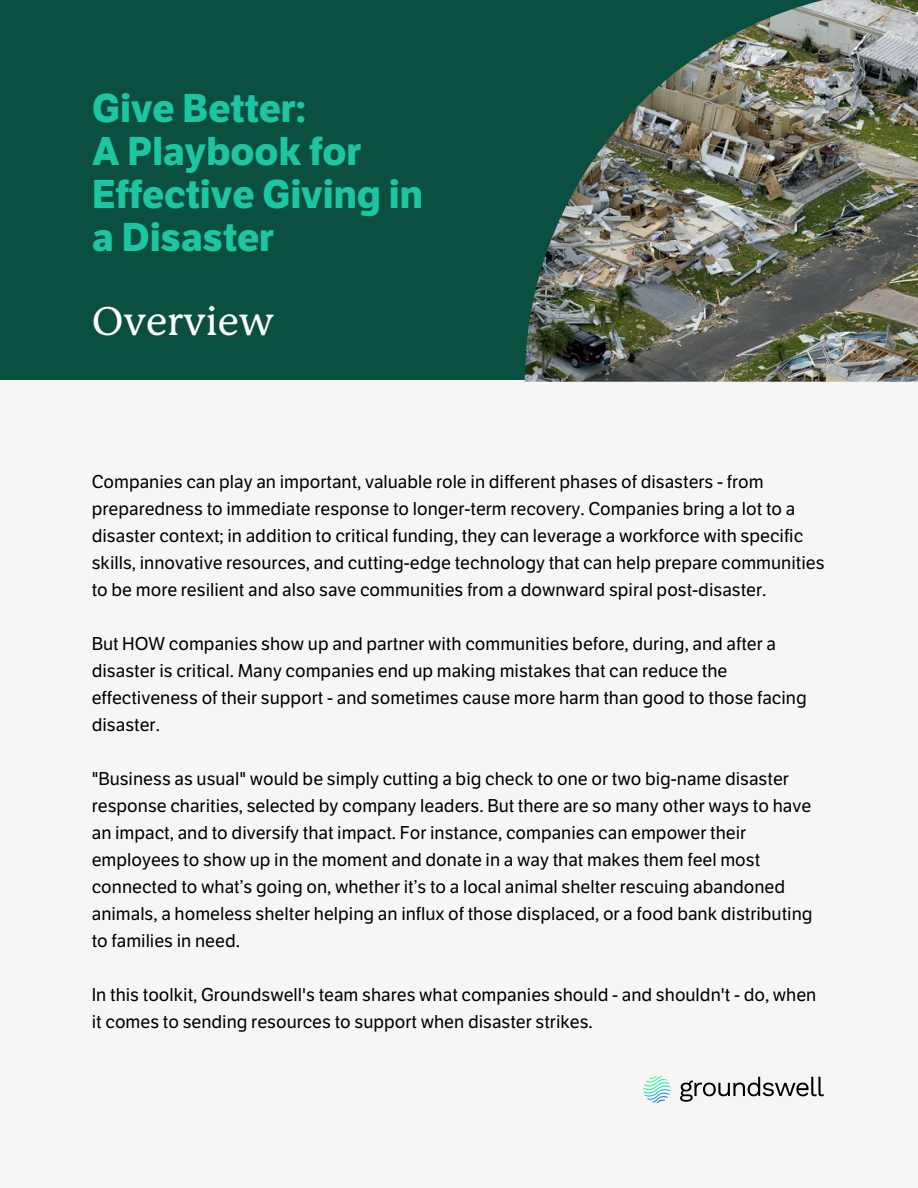
<style>
.page{position:relative;width:918px;height:1188px;background:#f7f6f4}
.page>*{position:absolute;margin:0;border:0;box-sizing:border-box;transform-origin:0 0}
.t1{font:700 39px/42.8px "LFT Etica";color:#1dc6a2}
.t2{font:500 39px "P22 Mackinac Pro";color:#fff}
.t3{font:18px/27px "LFT Etica";color:#000}
</style>
<div class="page">
<div style="left:0;top:0;width:917px;height:380px;background:#0b4f41"></div>
<img style="left:525px;top:0;width:393px;height:382px">
<svg style="left:643px;top:1076px;width:27px;height:27px"></svg>
<svg style="left:680px;top:1077px;width:144px;height:25px"></svg>
<h1 class="t1" style="left:92px;top:88px;width:332px">Give Better:<br>A Playbook for<br>Effective Giving in a Disaster</h1>
<h1 class="t2" style="left:92px;top:304px;width:184px">Overview</h1>
<p class="t3" style="left:92px;top:468px;width:734px">Companies can play an important, valuable role in different phases of disasters - from preparedness to immediate response to longer-term recovery. Companies bring a lot to a disaster context; in addition to critical funding, they can leverage a workforce with specific skills, innovative resources, and cutting-edge technology that can help prepare communities to be more resilient and also save communities from a downward spiral post-disaster.</p>
<p class="t3" style="left:92px;top:630px;width:716px">But HOW companies show up and partner with communities before, during, and after a disaster is critical. Many companies end up making mistakes that can reduce the effectiveness of their support - and sometimes cause more harm than good to those facing disaster.</p>
<p class="t3" style="left:92px;top:765px;width:722px">"Business as usual" would be simply cutting a big check to one or two big-name disaster response charities, selected by company leaders. But there are so many other ways to have an impact, and to diversify that impact. For instance, companies can empower their employees to show up in the moment and donate in a way that makes them feel most connected to what’s going on, whether it’s to a local animal shelter rescuing abandoned animals, a homeless shelter helping an influx of those displaced, or a food bank distributing to families in need.</p>
<p class="t3" style="left:92px;top:981px;width:726px">In this toolkit, Groundswell's team shares what companies should - and shouldn't - do, when it comes to sending resources to support when disaster strikes.</p>
</div>
